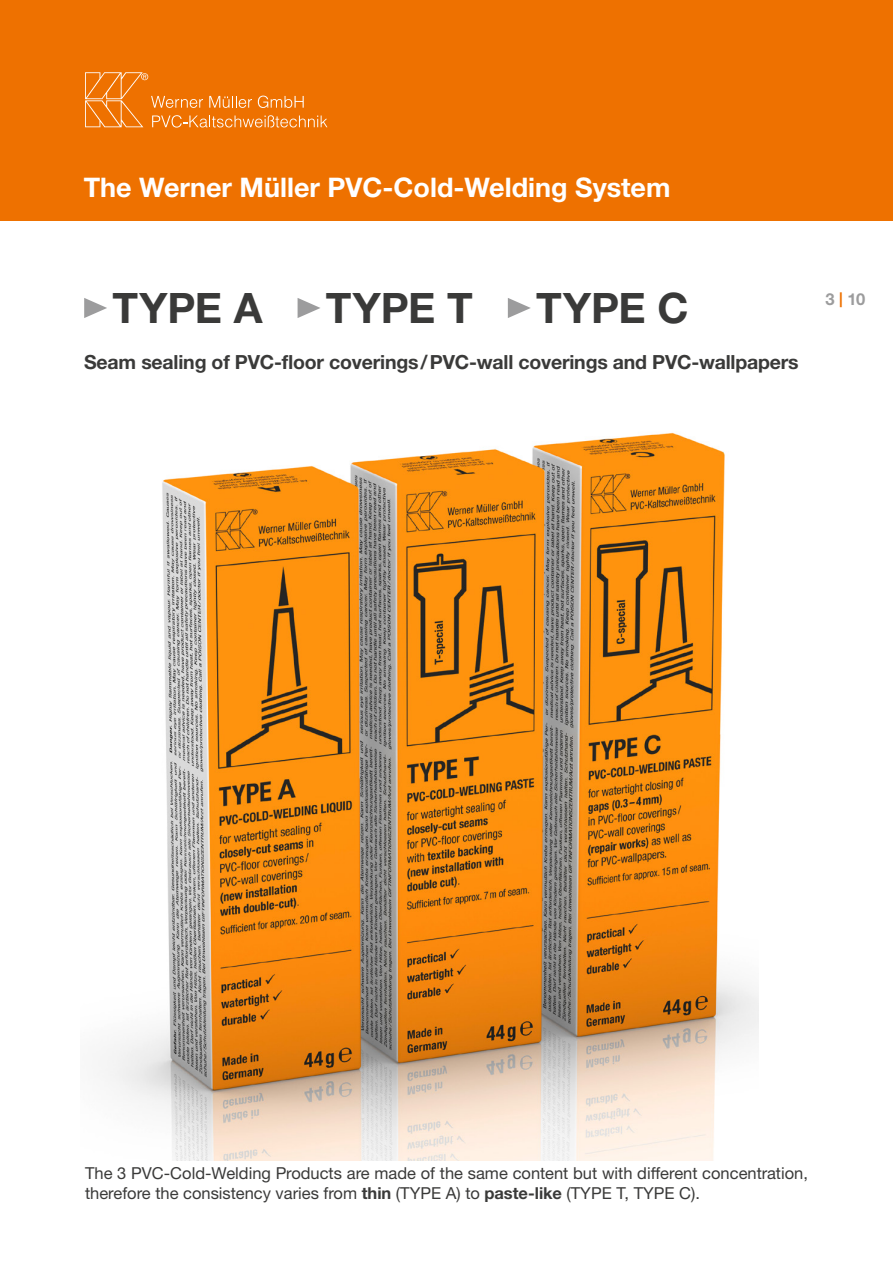
<style>
.page{position:relative;width:893px;height:1263px;background:#fff}
.page>*{position:absolute;margin:0;border:0;box-sizing:border-box;transform-origin:0 0}
.t1{font:700 42px "Helvetica Neue LTW1 G";letter-spacing:.005em;color:#3a3a39}
.t2{font:700 27px "Helvetica Neue LTW1 G";color:#fff}
.t3{font:700 19.5px "Helvetica Neue LTW1 G";letter-spacing:-.01em;color:#3a3a39}
.t4{font:16.5px/19.8px "Helvetica Neue LTW1 G";color:#3a3a39}
.t5{font:700 16.5px "Helvetica Neue LTW1 G";color:#9c9c9d}
.s1{font-size:14.85px;color:#ee7100}
.s2{font-weight:700}
</style>
<div class="page">
<div style="left:0;top:0;width:893px;height:221px;background:#ee7100"></div>
<svg style="left:84px;top:298px;width:23px;height:20px"></svg>
<svg style="left:298px;top:298px;width:22px;height:20px"></svg>
<svg style="left:508px;top:298px;width:23px;height:20px"></svg>
<img style="left:105px;top:432px;width:654px;height:728px">
<svg style="left:85px;top:72px;width:242px;height:56px"></svg>
<h2 class="t2" style="left:84px;top:171px;width:588px">The Werner Müller PVC-Cold-Welding System</h2>
<h1 class="t1" style="left:112px;top:283px;width:152px">TYPE A</h1>
<h1 class="t1" style="left:326px;top:283px;width:149px">TYPE T</h1>
<h1 class="t1" style="left:536px;top:283px;width:154px">TYPE C</h1>
<p class="t3" style="left:84px;top:350px;width:716px">Seam sealing of PVC-floor coverings/PVC-wall coverings and PVC-wallpapers</p>
<p class="t5" style="left:825px;top:289px;width:41px">3<span class="s1">|</span>10</p>
<p class="t4" style="left:85px;top:1163px;width:724px">The 3 PVC-Cold-Welding Products are made of the same content but with different concentration, therefore the consistency varies from <span class="s2">thin</span> (TYPE A) to <span class="s2">paste-like</span> (TYPE T, TYPE C).</p>
</div>
